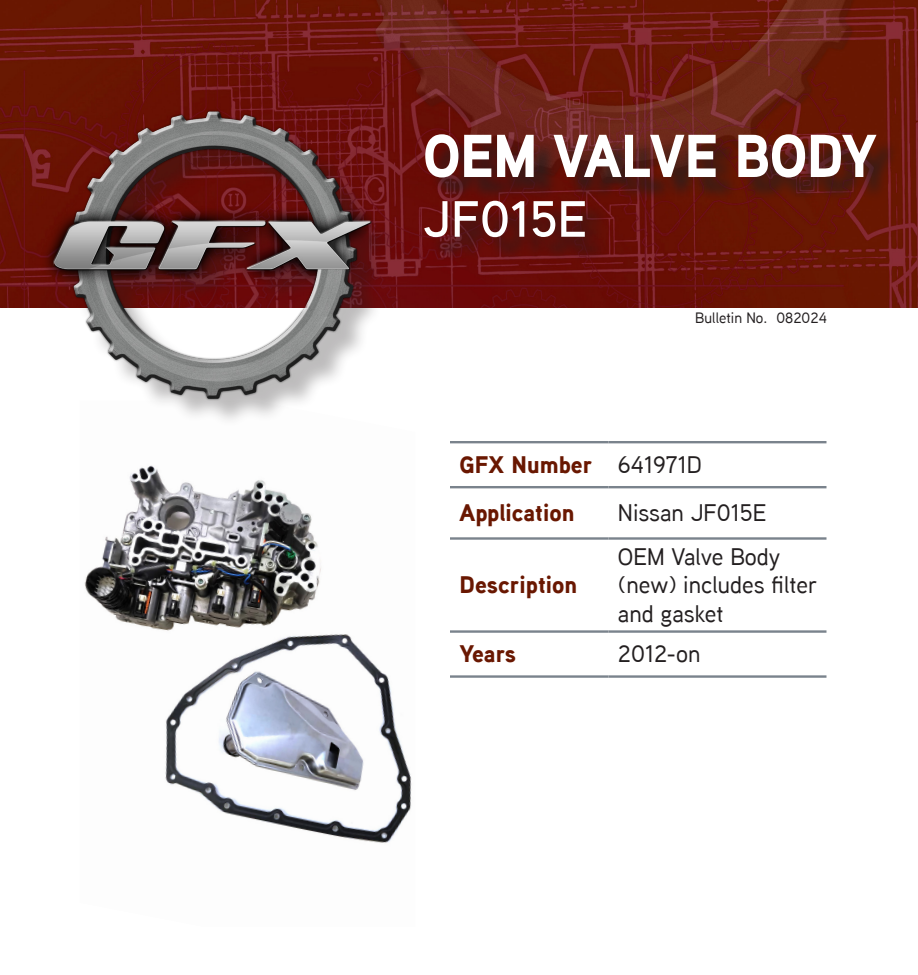
<style>
.page{position:relative;width:918px;height:975px;background:#fff}
.page>*{position:absolute;margin:0;border:0;box-sizing:border-box;transform-origin:0 0}
.t1{font:900 60.45px "Aaux Next";letter-spacing:-.01em;color:#fff;scale:.94 1}
.t2{font:600 51px "Aaux Next";color:#fff}
.t3{font:500 23.85px/28.7px "Aaux Next";color:#231f20}
.t4{font:900 23.85px "Aaux Next";color:#691701}
.t5{font:500 15px "Aaux Next";color:#231f20}
</style>
<div class="page">
<img style="left:0;top:0;width:918px;height:307px">
<img style="left:84px;top:465px;width:328px;height:378px">
<div style="left:428px;top:137px;width:472px;height:125px;background:#231f20;opacity:.75"></div>
<hr style="left:450px;top:441px;width:158px;height:2px;background:#7a838c">
<hr style="left:608px;top:441px;width:218px;height:2px;background:#7a838c">
<hr style="left:450px;top:486px;width:158px;height:2px;background:#7a838c">
<hr style="left:608px;top:486px;width:218px;height:2px;background:#7a838c">
<hr style="left:450px;top:537px;width:158px;height:3px;background:#7a838c">
<hr style="left:608px;top:537px;width:218px;height:3px;background:#7a838c">
<hr style="left:450px;top:630px;width:158px;height:3px;background:#7a838c">
<hr style="left:608px;top:630px;width:218px;height:3px;background:#7a838c">
<hr style="left:450px;top:675px;width:158px;height:3px;background:#7a838c">
<hr style="left:608px;top:675px;width:218px;height:3px;background:#7a838c">
<div style="left:49px;top:116px;width:352px;height:312px;background:#231f20;opacity:.3"></div>
<img style="left:40px;top:110px;width:356px;height:290px">
<p class="t1" style="left:423px;top:113px;width:485px">OEM VALVE BODY</p>
<p class="t2" style="left:423px;top:184px;width:166px">JF015E</p>
<p class="t5" style="left:695px;top:307px;width:74px">Bulletin No.</p>
<p class="t5" style="left:777px;top:307px;width:52px">082024</p>
<p class="t4" style="left:460px;top:448px;width:134px">GFX Number</p>
<p class="t3" style="left:618px;top:450px;width:85px">641971D</p>
<p class="t4" style="left:460px;top:496px;width:116px">Application</p>
<p class="t3" style="left:618px;top:498px;width:150px">Nissan JF015E</p>
<p class="t4" style="left:460px;top:568px;width:119px">Description</p>
<p class="t3" style="left:618px;top:541px;width:201px">OEM Valve Body (new) includes filter and gasket</p>
<p class="t4" style="left:460px;top:637px;width:58px">Years</p>
<p class="t3" style="left:618px;top:639px;width:84px">2012-on</p>
</div>
